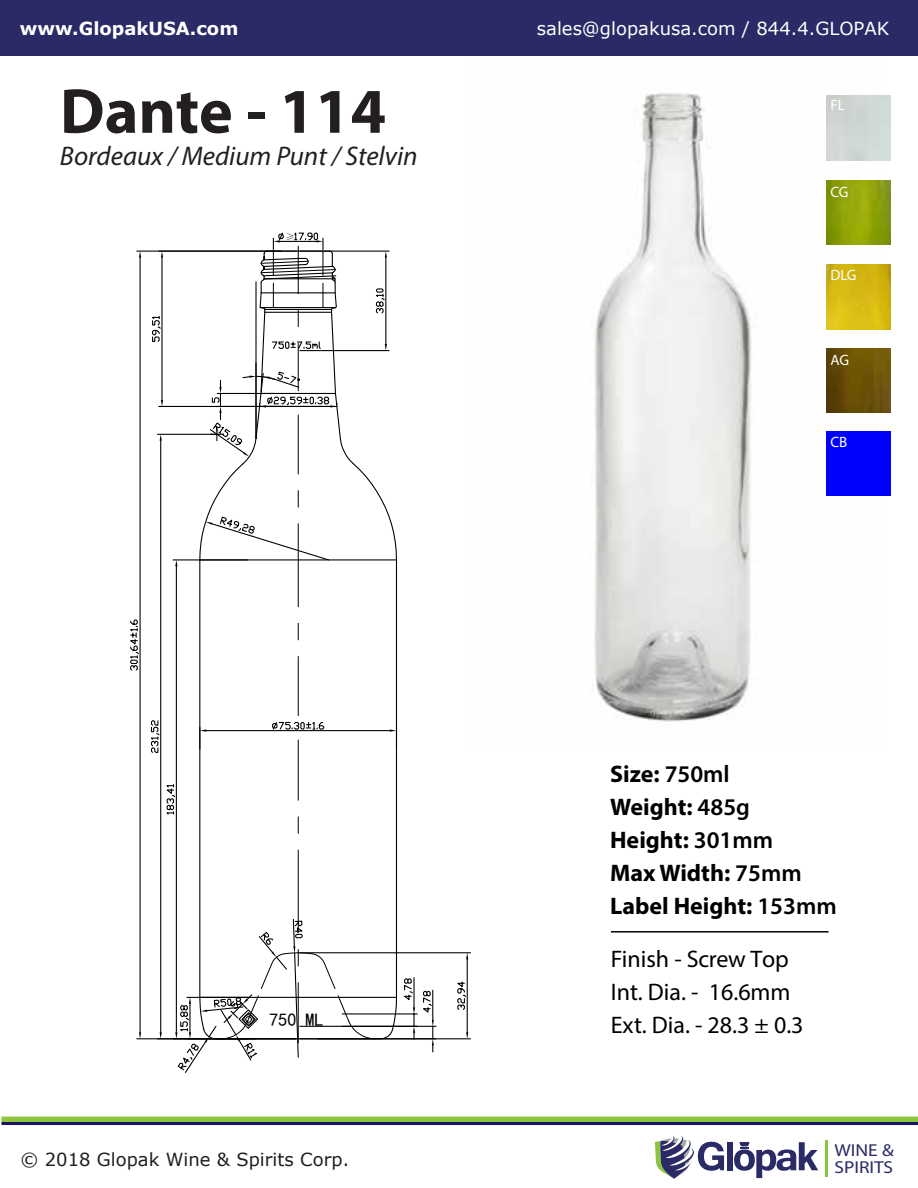
<style>
.page{position:relative;width:918px;height:1188px;background:#fff}
.page>*{position:absolute;margin:0;border:0;box-sizing:border-box;transform-origin:0 0}
.t1{font:700 64.05px "Myriad Pro";color:#231f20}
.t2{font:italic 27px "Myriad Pro";color:#231f20}
.t3{font:700 24px/33px "Myriad Pro";color:#000}
.t4{font:24px/33px "Myriad Pro";color:#000}
.t5{font:18px "Verdana";color:#fff}
.t6{font:18px "Verdana";color:#231f20}
.t7{font:700 18px "Verdana";color:#fff}
.t8{font:18px "Sim Hei";color:#000}
.t9{font:17.25px/17.2px "Myriad Pro";color:#292a66;scale:1.12 1}
.t10{font:15px "Myriad Pro";letter-spacing:-.01em;color:#fff}
.t11{font:9.3px "Sim Sun";color:#000}
.s1{font-weight:600}
</style>
<div class="page">
<img style="left:594px;top:93px;width:292px;height:629px">
<img style="left:826px;top:96px;width:65px;height:64px">
<img style="left:826px;top:348px;width:65px;height:65px">
<img style="left:826px;top:180px;width:65px;height:65px">
<img style="left:826px;top:265px;width:65px;height:64px">
<div style="left:826px;top:431px;width:65px;height:64px;background:#00f"></div>
<div style="left:0;top:0;width:918px;height:56px;background:#292a66"></div>
<div style="left:727px;top:1142px;width:6px;height:28px;background:#292a66"></div>
<svg style="left:734px;top:1142px;width:84px;height:36px"></svg>
<hr style="left:825px;top:1140px;width:3px;height:37px;background:#8bc53f">
<svg style="left:655px;top:1136px;width:69px;height:43px"></svg>
<div style="left:2px;top:1117px;width:916px;height:7px;background:#8bc53f"></div>
<hr style="left:2px;top:1122px;width:916px;height:3px;background:#1b1464">
<hr style="left:611px;top:931px;width:218px;height:2px;background:#000">
<hr style="left:298px;top:524px;width:1px;height:83px;background:#000">
<svg style="left:298px;top:623px;width:1px;height:17px"></svg>
<hr style="left:298px;top:656px;width:1px;height:60px;background:#000">
<hr style="left:298px;top:740px;width:1px;height:60px;background:#000">
<svg style="left:298px;top:817px;width:1px;height:16px"></svg>
<hr style="left:298px;top:850px;width:1px;height:83px;background:#000">
<hr style="left:396px;top:560px;width:1px;height:437px;background:#000">
<hr style="left:199px;top:560px;width:1px;height:437px;background:#000">
<hr style="left:157px;top:434px;width:58px;height:1px;background:#000">
<hr style="left:160px;top:441px;width:1px;height:591px;background:#000">
<svg style="left:160px;top:434px;width:2px;height:7px"></svg>
<svg style="left:150px;top:720px;width:11px;height:34px"></svg>
<hr style="left:173px;top:559px;width:74px;height:1px;background:#000">
<hr style="left:176px;top:566px;width:1px;height:466px;background:#000">
<svg style="left:166px;top:785px;width:10px;height:31px"></svg>
<hr style="left:300px;top:1026px;width:136px;height:1px;background:#000">
<hr style="left:317px;top:1038px;width:153px;height:1px;background:#000">
<hr style="left:300px;top:952px;width:170px;height:1px;background:#000">
<hr style="left:467px;top:959px;width:1px;height:73px;background:#000">
<svg style="left:466px;top:1032px;width:2px;height:7px"></svg>
<svg style="left:466px;top:953px;width:2px;height:6px"></svg>
<svg style="left:457px;top:981px;width:10px;height:30px"></svg>
<hr style="left:159px;top:406px;width:122px;height:1px;background:#000">
<hr style="left:161px;top:258px;width:2px;height:142px;background:#000">
<svg style="left:161px;top:252px;width:2px;height:6px"></svg>
<svg style="left:161px;top:400px;width:2px;height:6px"></svg>
<svg style="left:152px;top:316px;width:10px;height:27px"></svg>
<hr style="left:206px;top:730px;width:184px;height:1px;background:#000">
<svg style="left:199px;top:727px;width:7px;height:22px"></svg>
<svg style="left:390px;top:727px;width:6px;height:22px"></svg>
<svg style="left:272px;top:721px;width:53px;height:10px"></svg>
<hr style="left:137px;top:251px;width:160px;height:1px;background:#000">
<hr style="left:137px;top:1038px;width:159px;height:1px;background:#000">
<hr style="left:140px;top:258px;width:1px;height:774px;background:#000">
<svg style="left:139px;top:251px;width:2px;height:7px"></svg>
<svg style="left:139px;top:1032px;width:2px;height:7px"></svg>
<svg style="left:130px;top:619px;width:10px;height:53px"></svg>
<svg style="left:199px;top:232px;width:198px;height:329px"></svg>
<svg style="left:175px;top:918px;width:259px;height:155px"></svg>
<p class="t7" style="left:20px;top:15px;width:220px">www.GlopakUSA.com</p>
<p class="t5" style="left:537px;top:16px;width:354px">sales@glopakusa.com / 844.4.GLOPAK</p>
<h1 class="t1" style="left:60px;top:69px;width:328px">Dante - 114</h1>
<p class="t2" style="left:60px;top:139px;width:359px">Bordeaux / Medium Punt / Stelvin</p>
<p class="t11" style="left:285px;top:232px;width:11px">≥</p>
<p class="t8" style="left:269px;top:1011px;width:56px">750 ML</p>
<p class="t6" style="left:21px;top:1147px;width:330px">© 2018 Glopak Wine &amp; Spirits Corp.</p>
<p class="t10" style="left:830px;top:96px;width:16px">FL</p>
<p class="t10" style="left:830px;top:183px;width:20px">CG</p>
<p class="t10" style="left:830px;top:266px;width:28px">DLG</p>
<p class="t10" style="left:830px;top:350px;width:20px">AG</p>
<p class="t10" style="left:830px;top:433px;width:18px">CB</p>
<p class="t3" style="left:610px;top:757px;width:228px">Size: <span class="s1">750ml<br></span>Weight: <span class="s1">485g<br></span>Height: <span class="s1">301mm<br></span>Max Width: <span class="s1">75mm<br></span>Label Height: <span class="s1">153mm</span></p>
<p class="t4" style="left:611px;top:942px;width:194px">Finish - Screw Top<br>Int. Dia. - 16.6mm<br>Ext. Dia. - 28.3 ± 0.3</p>
<p class="t9" style="left:834px;top:1141px;width:54px">WINE &amp;<br>SPIRITS</p>
</div>
